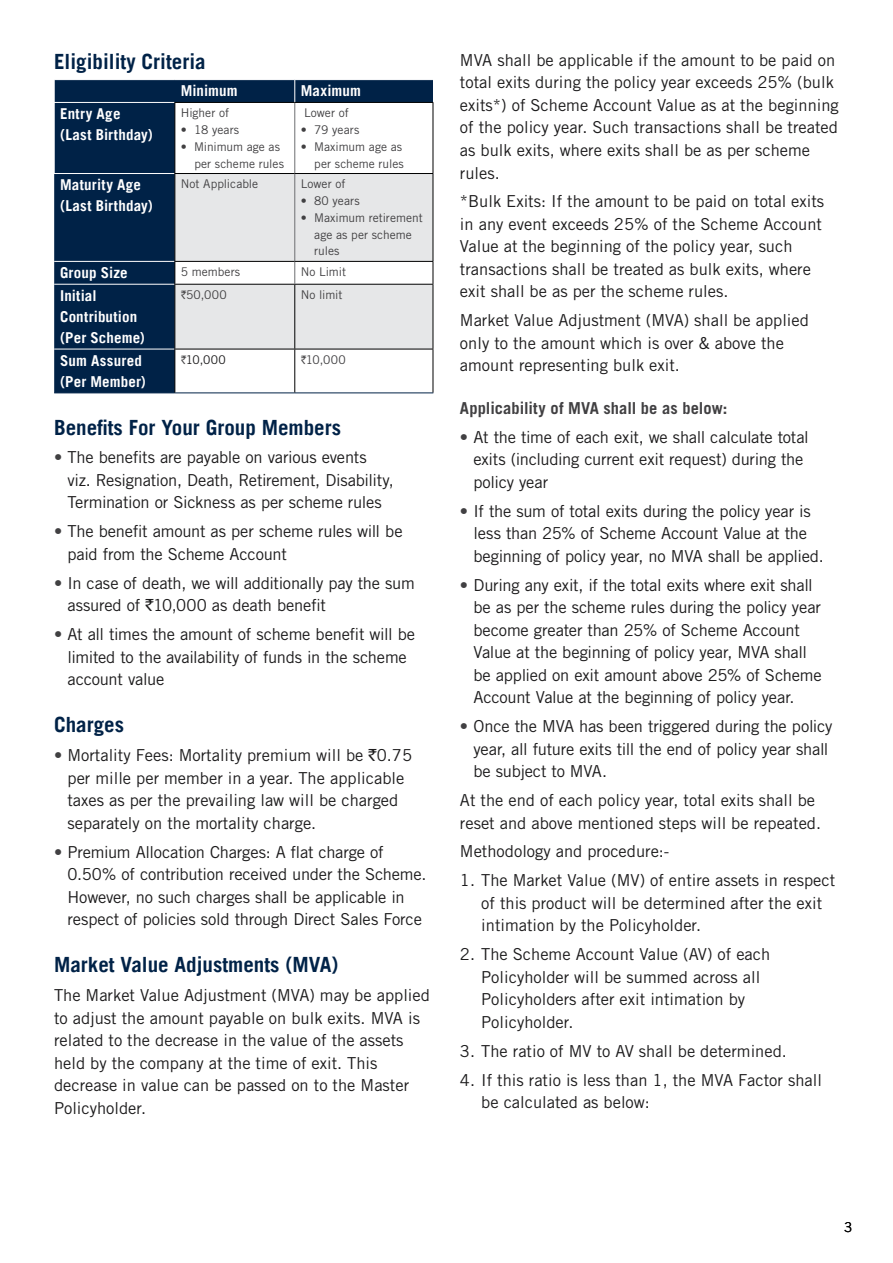
<style>
.page{position:relative;width:893px;height:1263px;background:#fff}
.page>*{position:absolute;margin:0;border:0;box-sizing:border-box;transform-origin:0 0}
.t1{font:700 21px "Trade Gothic LT";color:#002247}
.t2{font:16.5px/22.5px "Trade Gothic LT Std";color:#1c1b1c}
.t3{font:700 16.5px "Trade Gothic LT Std";letter-spacing:.005em;color:#414042}
.t4{font:700 15px/21px "Trade Gothic LT";letter-spacing:.01em;color:#fff}
.t5{font:700 15px/21px "Trade Gothic LT Std";letter-spacing:.01em;color:#fff}
.t6{font:13.5px "Trade Gothic LT";color:#000}
.t7{font:12px/16.8px "Trade Gothic LT Std";color:#414042}
.t8{font:12px "Trade Gothic LT Std";color:#1c1b1c}
.s1{font-family:"Rupee"}
.s2{font-family:"Rupee";color:#414042}
.s3{font-weight:700;color:#414042}
.s4{font-family:"Rupee Foradian"}
</style>
<div class="page">
<svg style="left:54px;top:80px;width:379px;height:312px;fill:#002247"></svg>
<hr style="left:54px;top:103px;width:1px;height:70px;background:#fff">
<hr style="left:54px;top:173px;width:120px;height:1px;background:#fff">
<hr style="left:54px;top:261px;width:120px;height:1px;background:#fff">
<hr style="left:54px;top:284px;width:120px;height:1px;background:#fff">
<hr style="left:54px;top:392px;width:121px;height:1px;background:#002247">
<hr style="left:175px;top:392px;width:120px;height:1px;background:#002247">
<hr style="left:295px;top:392px;width:138px;height:1px;background:#002247">
<hr style="left:54px;top:349px;width:120px;height:1px;background:#fff">
<svg style="left:54px;top:80px;width:1px;height:22px"></svg>
<hr style="left:54px;top:102px;width:120px;height:1px;background:#fff">
<svg style="left:294px;top:80px;width:1px;height:22px"></svg>
<hr style="left:174px;top:102px;width:121px;height:1px;background:#000">
<hr style="left:174px;top:103px;width:1px;height:70px;background:#000">
<hr style="left:295px;top:102px;width:138px;height:1px;background:#000">
<hr style="left:433px;top:103px;width:1px;height:70px;background:#000">
<hr style="left:174px;top:349px;width:121px;height:1px;background:#000">
<hr style="left:174px;top:349px;width:1px;height:43px;background:#000">
<hr style="left:295px;top:349px;width:138px;height:1px;background:#000">
<hr style="left:294px;top:349px;width:1px;height:43px;background:#000">
<hr style="left:433px;top:349px;width:1px;height:43px;background:#000">
<hr style="left:294px;top:103px;width:1px;height:70px;background:#6d6e71">
<svg style="left:174px;top:173px;width:260px;height:176px;background:#e2e2e3"></svg>
<p class="t1" style="left:54px;top:49px;width:153px">Eligibility Criteria</p>
<p class="t5" style="left:181px;top:80px;width:58px">Minimum</p>
<p class="t5" style="left:301px;top:80px;width:62px">Maximum</p>
<p class="t4" style="left:60px;top:103px;width:94px">Entry Age (Last Birthday)</p>
<p class="t7" style="left:181px;top:104px;width:50px">Higher of</p>
<p class="t7" style="left:304px;top:104px;width:46px">Lower of</p>
<p class="t7" style="left:301px;top:121px;width:60px">• 79 years</p>
<p class="t7" style="left:301px;top:138px;width:105px;text-align:right">• Maximum age as per scheme rules</p>
<p class="t7" style="left:181px;top:121px;width:60px">• 18 years</p>
<p class="t7" style="left:194px;top:138px;width:91px;text-indent:-14px">• Minimum age as per scheme rules</p>
<p class="t4" style="left:60px;top:174px;width:94px">Maturity Age (Last Birthday)</p>
<p class="t7" style="left:181px;top:175px;width:79px">Not Applicable</p>
<p class="t7" style="left:301px;top:175px;width:46px">Lower of</p>
<p class="t7" style="left:301px;top:192px;width:60px">• 80 years</p>
<p class="t7" style="left:314px;top:209px;width:110px;text-indent:-14px">• Maximum retirement age as per scheme rules</p>
<p class="t4" style="left:60px;top:262px;width:69px">Group Size</p>
<p class="t7" style="left:181px;top:263px;width:61px">5 members</p>
<p class="t7" style="left:301px;top:263px;width:47px">No Limit</p>
<p class="t4" style="left:60px;top:285px;width:86px">Initial<br>Contribution (Per Scheme)</p>
<p class="t7" style="left:181px;top:286px;width:47px"><span class="s1">`</span>50,000</p>
<p class="t7" style="left:301px;top:286px;width:43px">No limit</p>
<p class="t5" style="left:60px;top:350px;width:87px">Sum Assured (Per Member)</p>
<p class="t8" style="left:181px;top:352px;width:46px"><span class="s2">`</span>10,000</p>
<p class="t7" style="left:301px;top:351px;width:46px"><span class="s1">`</span>10,000</p>
<p class="t1" style="left:54px;top:414px;width:289px">Benefits For Your Group Members</p>
<p class="t2" style="left:67px;top:446px;width:328px;text-indent:-13px"><span class="s3">•</span> The benefits are payable on various events viz. Resignation, Death, Retirement, Disability,<br>Termination or Sickness as per scheme rules</p>
<p class="t2" style="left:67px;top:520px;width:337px;text-indent:-13px"><span class="s3">•</span> The benefit amount as per scheme rules will be paid from the Scheme Account</p>
<p class="t2" style="left:67px;top:571px;width:349px;text-indent:-13px"><span class="s3">•</span> In case of death, we will additionally pay the sum assured of <span class="s4">`</span>10,000 as death benefit</p>
<p class="t2" style="left:67px;top:623px;width:349px;text-indent:-13px"><span class="s3">•</span> At all times the amount of scheme benefit will be limited to the availability of funds in the scheme account value</p>
<p class="t1" style="left:54px;top:712px;width:71px">Charges</p>
<p class="t2" style="left:67px;top:744px;width:346px;text-indent:-13px"><span class="s3">•</span> Mortality Fees: Mortality premium will be <span class="s4">`</span>0.75 per mille per member in a year. The applicable taxes as per the prevailing law will be charged separately on the mortality charge.</p>
<p class="t2" style="left:67px;top:840px;width:361px;text-indent:-13px"><span class="s3">•</span> Premium Allocation Charges: A flat charge of 0.50% of contribution received under the Scheme.<br>However, no such charges shall be applicable in respect of policies sold through Direct Sales Force</p>
<p class="t1" style="left:54px;top:952px;width:286px">Market Value Adjustments (MVA)</p>
<p class="t2" style="left:54px;top:984px;width:377px">The Market Value Adjustment (MVA) may be applied to adjust the amount payable on bulk exits. MVA is related to the decrease in the value of the assets held by the company at the time of exit. This decrease in value can be passed on to the Master Policyholder.</p>
<p class="t2" style="left:460px;top:49px;width:380px">MVA shall be applicable if the amount to be paid on total exits during the policy year exceeds 25% (bulk exits*) of Scheme Account Value as at the beginning of the policy year. Such transactions shall be treated as bulk exits, where exits shall be as per scheme rules.</p>
<p class="t2" style="left:460px;top:190px;width:366px">*Bulk Exits: If the amount to be paid on total exits in any event exceeds 25% of the Scheme Account Value at the beginning of the policy year, such transactions shall be treated as bulk exits, where exit shall be as per the scheme rules.</p>
<p class="t2" style="left:460px;top:309px;width:350px">Market Value Adjustment (MVA) shall be applied only to the amount which is over &amp; above the amount representing bulk exit.</p>
<p class="t3" style="left:460px;top:398px;width:269px">Applicability of MVA shall be as below:</p>
<p class="t2" style="left:473px;top:426px;width:337px;text-indent:-13px"><span class="s3">•</span> At the time of each exit, we shall calculate total exits (including current exit request) during the policy year</p>
<p class="t2" style="left:473px;top:499px;width:352px;text-indent:-13px"><span class="s3">•</span> If the sum of total exits during the policy year is less than 25% of Scheme Account Value at the beginning of policy year, no MVA shall be applied.</p>
<p class="t2" style="left:473px;top:573px;width:350px;text-indent:-13px"><span class="s3">•</span> During any exit, if the total exits where exit shall be as per the scheme rules during the policy year become greater than 25% of Scheme Account Value at the beginning of policy year, MVA shall be applied on exit amount above 25% of Scheme Account Value at the beginning of policy year.</p>
<p class="t2" style="left:473px;top:715px;width:361px;text-indent:-13px"><span class="s3">•</span> Once the MVA has been triggered during the policy year, all future exits till the end of policy year shall be subject to MVA.</p>
<p class="t2" style="left:460px;top:789px;width:363px">At the end of each policy year, total exits shall be reset and above mentioned steps will be repeated.</p>
<p class="t2" style="left:460px;top:840px;width:211px">Methodology and procedure:-</p>
<p class="t2" style="left:481px;top:869px;width:356px;text-indent:-21px">1. The Market Value (MV) of entire assets in respect of this product will be determined after the exit intimation by the Policyholder.</p>
<p class="t2" style="left:481px;top:943px;width:291px;text-indent:-21px">2. The Scheme Account Value (AV) of each Policyholder will be summed across all Policyholders after exit intimation by Policyholder.</p>
<p class="t2" style="left:460px;top:1039px;width:328px">3. The ratio of MV to AV shall be determined.</p>
<p class="t2" style="left:481px;top:1068px;width:342px;text-indent:-21px">4. If this ratio is less than 1, the MVA Factor shall be calculated as below:</p>
<p class="t6" style="left:844px;top:1219px;width:10px">3</p>
</div>
